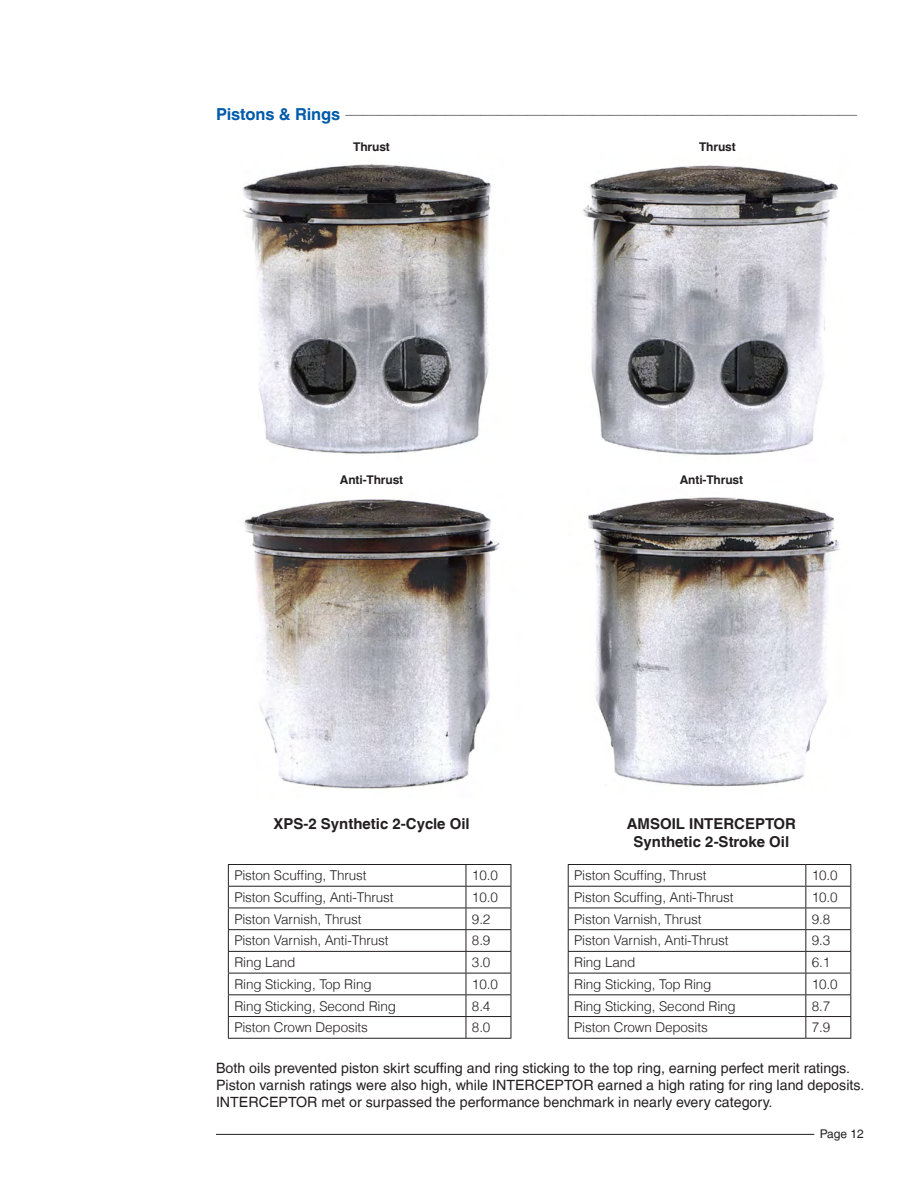
<style>
.page{position:relative;width:918px;height:1188px;background:#fff}
.page>*{position:absolute;margin:0;border:0;box-sizing:border-box;transform-origin:0 0}
.t1{font:700 15px/18px "Helvetica LT";color:#231f20}
.t2{font:14.25px/17.1px "Helvetica LT";color:#231f20}
.t3{font:300 13.5px "Helvetica LT";letter-spacing:-.01em;color:#231f20}
.t4{font:300 12px "Helvetica LT";color:#231f20}
.t5{font:700 12px "Helvetica LT";letter-spacing:-.01em;color:#231f20}
.t6{font:12px "Helvetica LT";color:#231f20}
.s1{font-weight:700;font-size:16.5px;color:#015aaa}
</style>
<div class="page">
<hr style="left:216px;top:1134px;width:598px;height:1px;background:#231f20">
<img style="left:588px;top:497px;width:252px;height:290px">
<img style="left:583px;top:165px;width:255px;height:290px">
<img style="left:242px;top:164px;width:250px;height:290px">
<img style="left:244px;top:499px;width:256px;height:290px">
<hr style="left:228px;top:864px;width:238px;height:1px;background:#231f20">
<hr style="left:466px;top:864px;width:45px;height:1px;background:#231f20">
<hr style="left:228px;top:886px;width:238px;height:1px;background:#231f20">
<hr style="left:466px;top:886px;width:45px;height:1px;background:#231f20">
<hr style="left:228px;top:908px;width:238px;height:1px;background:#231f20">
<hr style="left:466px;top:908px;width:45px;height:1px;background:#231f20">
<hr style="left:228px;top:929px;width:238px;height:1px;background:#231f20">
<hr style="left:466px;top:929px;width:45px;height:1px;background:#231f20">
<hr style="left:228px;top:951px;width:238px;height:1px;background:#231f20">
<hr style="left:466px;top:951px;width:45px;height:1px;background:#231f20">
<hr style="left:228px;top:973px;width:238px;height:1px;background:#231f20">
<hr style="left:466px;top:973px;width:45px;height:1px;background:#231f20">
<hr style="left:228px;top:994px;width:238px;height:1px;background:#231f20">
<hr style="left:466px;top:994px;width:45px;height:1px;background:#231f20">
<hr style="left:228px;top:1016px;width:238px;height:1px;background:#231f20">
<svg style="left:228px;top:865px;width:1px;height:173px"></svg>
<hr style="left:466px;top:1016px;width:45px;height:1px;background:#231f20">
<svg style="left:466px;top:865px;width:1px;height:173px"></svg>
<svg style="left:511px;top:865px;width:1px;height:173px"></svg>
<hr style="left:228px;top:1038px;width:238px;height:1px;background:#231f20">
<hr style="left:466px;top:1038px;width:45px;height:1px;background:#231f20">
<hr style="left:568px;top:864px;width:238px;height:1px;background:#231f20">
<hr style="left:806px;top:864px;width:45px;height:1px;background:#231f20">
<hr style="left:568px;top:886px;width:238px;height:1px;background:#231f20">
<hr style="left:806px;top:886px;width:45px;height:1px;background:#231f20">
<hr style="left:568px;top:908px;width:238px;height:1px;background:#231f20">
<hr style="left:806px;top:908px;width:45px;height:1px;background:#231f20">
<hr style="left:568px;top:929px;width:238px;height:1px;background:#231f20">
<hr style="left:806px;top:929px;width:45px;height:1px;background:#231f20">
<hr style="left:568px;top:951px;width:238px;height:1px;background:#231f20">
<hr style="left:806px;top:951px;width:45px;height:1px;background:#231f20">
<hr style="left:568px;top:973px;width:238px;height:1px;background:#231f20">
<hr style="left:806px;top:973px;width:45px;height:1px;background:#231f20">
<hr style="left:568px;top:994px;width:238px;height:1px;background:#231f20">
<hr style="left:806px;top:994px;width:45px;height:1px;background:#231f20">
<hr style="left:568px;top:1016px;width:238px;height:1px;background:#231f20">
<svg style="left:568px;top:865px;width:1px;height:173px"></svg>
<hr style="left:806px;top:1016px;width:45px;height:1px;background:#231f20">
<svg style="left:805px;top:865px;width:1px;height:173px"></svg>
<svg style="left:850px;top:865px;width:1px;height:173px"></svg>
<hr style="left:568px;top:1038px;width:238px;height:1px;background:#231f20">
<hr style="left:806px;top:1038px;width:45px;height:1px;background:#231f20">
<p class="t4" style="left:216px;top:103px;width:643px"><span class="s1">Pistons &amp; Rings</span> _______________________________________________________________________________________</p>
<p class="t5" style="left:353px;top:140px;width:38px">Thrust</p>
<p class="t5" style="left:699px;top:140px;width:38px">Thrust</p>
<p class="t5" style="left:340px;top:473px;width:65px">Anti-Thrust</p>
<p class="t5" style="left:680px;top:473px;width:65px">Anti-Thrust</p>
<p class="t1" style="left:273px;top:814px;width:198px">XPS-2 Synthetic 2-Cycle Oil</p>
<p class="t3" style="left:234px;top:867px;width:134px">Piston Scuffing, Thrust</p>
<p class="t3" style="left:472px;top:867px;width:27px">10.0</p>
<p class="t3" style="left:234px;top:889px;width:161px">Piston Scuffing, Anti-Thrust</p>
<p class="t3" style="left:472px;top:889px;width:27px">10.0</p>
<p class="t3" style="left:234px;top:910px;width:129px">Piston Varnish, Thrust</p>
<p class="t3" style="left:472px;top:910px;width:20px">9.2</p>
<p class="t3" style="left:234px;top:932px;width:156px">Piston Varnish, Anti-Thrust</p>
<p class="t3" style="left:472px;top:932px;width:20px">8.9</p>
<p class="t3" style="left:234px;top:954px;width:63px">Ring Land</p>
<p class="t3" style="left:472px;top:954px;width:20px">3.0</p>
<p class="t3" style="left:234px;top:976px;width:139px">Ring Sticking, Top Ring</p>
<p class="t3" style="left:472px;top:976px;width:27px">10.0</p>
<p class="t3" style="left:234px;top:997px;width:163px">Ring Sticking, Second Ring</p>
<p class="t3" style="left:472px;top:997px;width:20px">8.4</p>
<p class="t3" style="left:234px;top:1019px;width:135px">Piston Crown Deposits</p>
<p class="t3" style="left:472px;top:1019px;width:20px">8.0</p>
<p class="t1" style="left:627px;top:814px;width:72px">AMSOIL INTE</p>
<p class="t1" style="left:634px;top:814px;width:164px;text-indent:90px">RCE PTOR<br>Synthetic 2-Stroke Oil</p>
<p class="t3" style="left:574px;top:867px;width:134px">Piston Scuffing, Thrust</p>
<p class="t3" style="left:812px;top:867px;width:27px">10.0</p>
<p class="t3" style="left:574px;top:889px;width:161px">Piston Scuffing, Anti-Thrust</p>
<p class="t3" style="left:812px;top:889px;width:27px">10.0</p>
<p class="t3" style="left:574px;top:910px;width:129px">Piston Varnish, Thrust</p>
<p class="t3" style="left:812px;top:910px;width:20px">9.8</p>
<p class="t3" style="left:574px;top:932px;width:156px">Piston Varnish, Anti-Thrust</p>
<p class="t3" style="left:812px;top:932px;width:20px">9.3</p>
<p class="t3" style="left:574px;top:954px;width:63px">Ring Land</p>
<p class="t3" style="left:812px;top:954px;width:20px">6.1</p>
<p class="t3" style="left:574px;top:976px;width:139px">Ring Sticking, Top Ring</p>
<p class="t3" style="left:812px;top:976px;width:27px">10.0</p>
<p class="t3" style="left:574px;top:997px;width:163px">Ring Sticking, Second Ring</p>
<p class="t3" style="left:812px;top:997px;width:20px">8.7</p>
<p class="t3" style="left:574px;top:1019px;width:135px">Piston Crown Deposits</p>
<p class="t3" style="left:812px;top:1019px;width:20px">7.9</p>
<p class="t2" style="left:216px;top:1059px;width:650px">Both oils prevented piston skirt scuffing and ring sticking to the top ring, earning perfect merit ratings.<br>Piston varnish ratings were also high, while INTERCEPTOR earned a high rating for ring land deposits.<br>INTERCEPTOR met or surpassed the performance benchmark in nearly every category.</p>
<p class="t6" style="left:820px;top:1127px;width:46px">Page 12</p>
</div>
